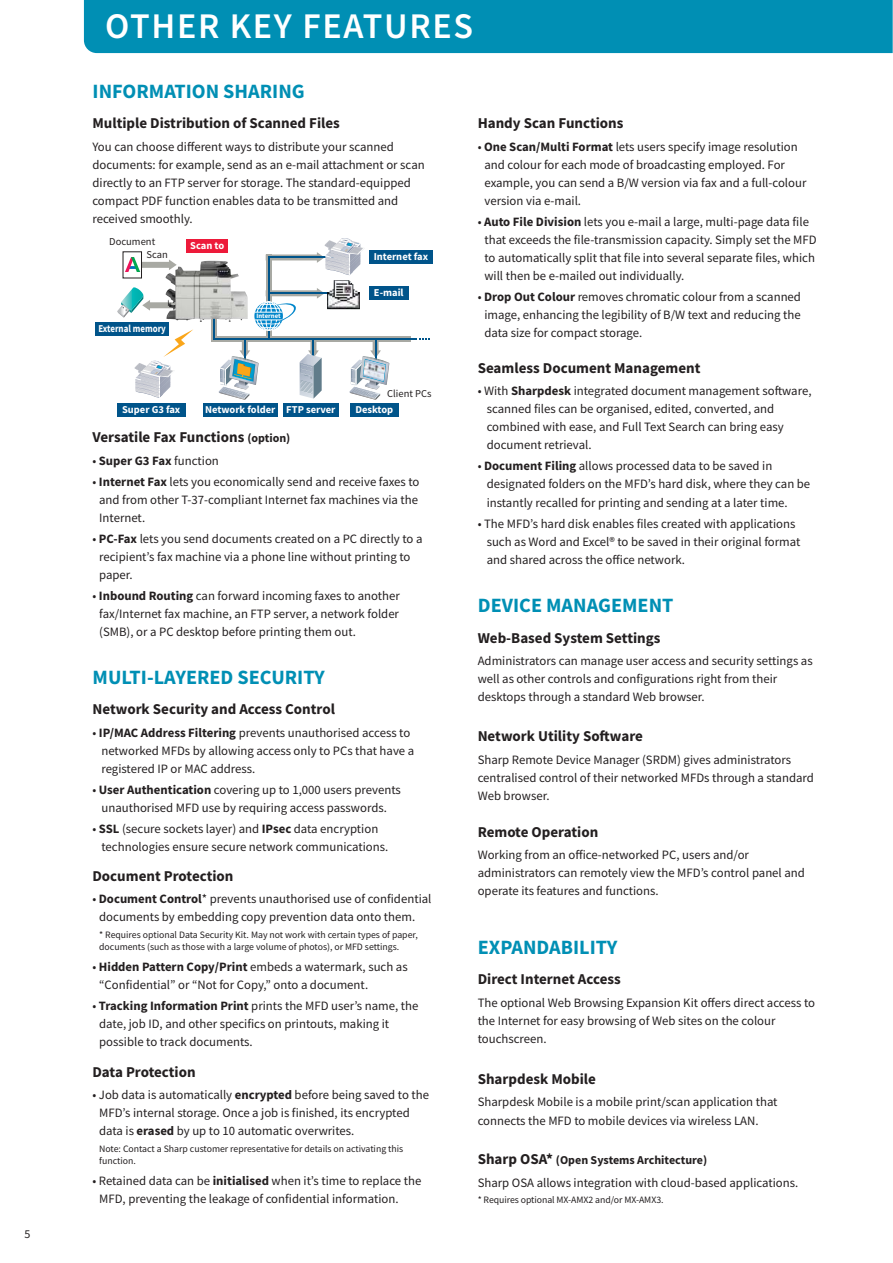
<style>
.page{position:relative;width:893px;height:1263px;background:#fff}
.page>*{position:absolute;margin:0;border:0;box-sizing:border-box;transform-origin:0 0}
.t1{font:600 36px "Source Sans Pro";letter-spacing:.045em;color:#fff}
.t2{font:700 20.25px "Source Sans Pro";color:#008fb4}
.t3{font:700 15px "Source Sans Pro";color:#231f20}
.t4{font:12.75px/18px "Source Sans Pro";color:#231f20}
.t5{font:700 12.75px "Source Sans Pro";color:#231f20}
.t6{font:700 12px "Source Sans Pro";color:#231f20}
.t7{font:12px "Source Sans Pro";color:#231f20}
.t8{font:700 10.5px "Source Sans Pro";color:#fff}
.t9{font:10.5px "Source Sans Pro";color:#231f20}
.t10{font:700 10.5px "Source Sans Pro";color:#fff;scale:.85 1}
.t11{font:9.75px/12px "Source Sans Pro";color:#231f20}
.t12{font:700 6.75px "Source Sans Pro";color:#fff}
.s1{font-size:12px}
.s2{font-weight:400}
.s3{font-weight:700}
.s4{font-size:15px}
</style>
<div class="page">
<div style="left:84px;top:0;width:809px;height:53px;background:#008fb4"></div>
<div style="left:350px;top:403px;width:49px;height:14px;background:#00548a"></div>
<div style="left:117px;top:403px;width:68px;height:14px;background:#00548a"></div>
<div style="left:211px;top:336px;width:200px;height:6px;background:#a8a9a3"></div>
<div style="left:211px;top:309px;width:6px;height:33px;background:#a8a9a3"></div>
<svg style="left:266px;top:275px;width:6px;height:13px"></svg>
<hr style="left:213px;top:338px;width:204px;height:2px;background:#00548a">
<svg style="left:419px;top:338px;width:11px;height:2px"></svg>
<hr style="left:268px;top:293px;width:74px;height:1px;background:#00548a">
<hr style="left:213px;top:309px;width:2px;height:29px;background:#00548a">
<hr style="left:268px;top:257px;width:1px;height:81px;background:#00548a">
<div style="left:203px;top:403px;width:74px;height:14px;background:#00548a"></div>
<div style="left:95px;top:322px;width:74px;height:13px;background:#00548a"></div>
<div style="left:369px;top:286px;width:39px;height:13px;background:#00548a"></div>
<div style="left:369px;top:250px;width:64px;height:14px;background:#00548a"></div>
<div style="left:283px;top:403px;width:55px;height:14px;background:#00548a"></div>
<svg style="left:266px;top:238px;width:97px;height:37px"></svg>
<img style="left:327px;top:280px;width:33px;height:29px">
<svg style="left:135px;top:329px;width:58px;height:69px"></svg>
<svg style="left:349px;top:340px;width:40px;height:60px"></svg>
<img style="left:363px;top:359px;width:23px;height:23px">
<svg style="left:219px;top:288px;width:106px;height:112px"></svg>
<div style="left:186px;top:239px;width:42px;height:14px;background:#ed1a3a"></div>
<svg style="left:118px;top:287px;width:59px;height:31px"></svg>
<svg style="left:125px;top:257px;width:46px;height:15px"></svg>
<img style="left:165px;top:261px;width:45px;height:49px">
<p class="t7" style="left:25px;top:1229px;width:7px">5</p>
<h1 class="t1" style="left:105px;top:12px;width:369px">OTHER KEY FEATURES</h1>
<h2 class="t2" style="left:93px;top:84px;width:214px">INFORMATION SHARING</h2>
<p class="t3" style="left:92px;top:118px;width:249px">Multiple Distribution of Scanned Files</p>
<p class="t4" style="left:92px;top:139px;width:334px">You can choose different ways to distribute your scanned documents: for example, send as an e-mail attachment or scan directly to an FTP server for storage. The standard-equipped compact PDF function enables data to be transmitted and received smoothly.</p>
<p class="t9" style="left:109px;top:237px;width:47px">Document</p>
<p class="t9" style="left:146px;top:251px;width:23px">Scan</p>
<p class="t8" style="left:190px;top:242px;width:35px">Scan to</p>
<p class="t10" style="left:98px;top:325px;width:81px">External memory</p>
<p class="t12" style="left:256px;top:313px;width:26px">Internet</p>
<p class="t8" style="left:374px;top:253px;width:56px">Internet fax</p>
<p class="t8" style="left:374px;top:289px;width:31px">E-mail</p>
<p class="t9" style="left:387px;top:390px;width:46px">Client PCs</p>
<p class="t8" style="left:122px;top:406px;width:60px">Super G3 fax</p>
<p class="t8" style="left:355px;top:406px;width:39px">Desktop</p>
<p class="t8" style="left:205px;top:406px;width:72px">Network folder</p>
<p class="t8" style="left:286px;top:406px;width:51px">FTP server</p>
<p class="t3" style="left:92px;top:432px;width:199px">Versatile Fax Functions <span class="s1">(option)</span></p>
<p class="t5" style="left:92px;top:456px;width:128px"><span class="s2">•</span> Super G3 Fax <span class="s2">function</span></p>
<p class="t4" style="left:99px;top:474px;width:322px;text-align:justify;text-indent:-7px">• <span class="s3">Internet Fax</span> lets you economically send and receive faxes to and from other T-37-compliant Internet fax machines via the Internet.</p>
<p class="t4" style="left:99px;top:531px;width:325px;text-indent:-7px">• <span class="s3">PC-Fax</span> lets you send documents created on a PC directly to a recipient’s fax machine via a phone line without printing to paper.</p>
<p class="t4" style="left:99px;top:588px;width:302px;text-align:justify;text-indent:-7px">• <span class="s3">Inbound Routing</span> can forward incoming faxes to another fax/Internet fax machine, an FTP server, a network folder (SMB), or a PC desktop before printing them out.</p>
<h2 class="t2" style="left:93px;top:669px;width:234px">MULTI-LAYERED SECURITY</h2>
<p class="t3" style="left:92px;top:704px;width:244px">Network Security and Access Control</p>
<p class="t4" style="left:101px;top:725px;width:314px;text-indent:-9px">• <span class="s3">IP/MAC Address Filtering</span> prevents unauthorised access to networked MFDs by allowing access only to PCs that have a registered IP or MAC address.</p>
<p class="t4" style="left:92px;top:782px;width:310px;text-align:center">• <span class="s3">User Authentication</span> covering up to 1,000 users prevents unauthorised MFD use by requiring access passwords.</p>
<p class="t4" style="left:101px;top:821px;width:288px;text-indent:-9px">• <span class="s3">SSL</span> (secure sockets layer) and <span class="s3">IPsec</span> data encryption technologies ensure secure network communications.</p>
<p class="t3" style="left:92px;top:870px;width:143px">Document Protection</p>
<p class="t4" style="left:99px;top:891px;width:334px;text-indent:-7px">• <span class="s3">Document Control</span>* prevents unauthorised use of confidential documents by embedding copy prevention data onto them.</p>
<p class="t11" style="left:99px;top:929px;width:320px">* Requires optional Data Security Kit. May not work with certain types of paper, documents (such as those with a large volume of photos), or MFD settings.</p>
<p class="t4" style="left:99px;top:959px;width:310px;text-indent:-7px">• <span class="s3">Hidden Pattern Copy/Print</span> embeds a watermark, such as “Confidential” or “Not for Copy,” onto a document.</p>
<p class="t4" style="left:99px;top:998px;width:321px;text-indent:-7px">• <span class="s3">Tracking Information Print</span> prints the MFD user’s name, the date, job ID, and other specifics on printouts, making it possible to track documents.</p>
<p class="t3" style="left:92px;top:1066px;width:105px">Data Protection</p>
<p class="t4" style="left:99px;top:1087px;width:331px;text-indent:-7px">• Job data is automatically <span class="s3">encrypted</span> before being saved to the<br>MFD’s internal storage. Once a job is finished, its encrypted data is <span class="s3">erased</span> by up to 10 automatic overwrites.</p>
<p class="t11" style="left:99px;top:1143px;width:306px">Note: Contact a Sharp customer representative for details on activating this function.</p>
<p class="t4" style="left:99px;top:1173px;width:324px;text-indent:-7px">• Retained data can be <span class="s3">initialised</span> when it’s time to replace the<br>MFD, preventing the leakage of confidential information.</p>
<p class="t3" style="left:478px;top:118px;width:147px">Handy Scan Functions</p>
<p class="t4" style="left:484px;top:139px;width:324px;text-indent:-7px">• <span class="s3">One Scan/Multi Format</span> lets users specify image resolution and colour for each mode of broadcasting employed. For example, you can send a B/W version via fax and a full-colour version via e-mail.</p>
<p class="t4" style="left:484px;top:214px;width:334px;text-indent:-7px">• <span class="s3">Auto File Division</span> lets you e-mail a large, multi-page data file that exceeds the file-transmission capacity. Simply set the MFD to automatically split that file into several separate files, which will then be e-mailed out individually.</p>
<p class="t4" style="left:484px;top:289px;width:318px;text-align:justify;text-indent:-7px">• <span class="s3">Drop Out Colour</span> removes chromatic colour from a scanned image, enhancing the legibility of B/W text and reducing the data size for compact storage.</p>
<p class="t3" style="left:478px;top:362px;width:224px">Seamless Document Management</p>
<p class="t4" style="left:487px;top:383px;width:326px;text-indent:-9px">• With <span class="s3">Sharpdesk</span> integrated document management software, scanned files can be organised, edited, converted, and combined with ease, and Full Text Search can bring easy document retrieval.</p>
<p class="t4" style="left:487px;top:458px;width:325px;text-indent:-9px">• <span class="s3">Document Filing</span> allows processed data to be saved in designated folders on the MFD’s hard disk, where they can be instantly recalled for printing and sending at a later time.</p>
<p class="t4" style="left:487px;top:515px;width:315px;text-indent:-9px">• The MFD’s hard disk enables files created with applications such as Word and Excel® to be saved in their original format and shared across the office network.</p>
<h2 class="t2" style="left:478px;top:598px;width:197px">DEVICE MANAGEMENT</h2>
<p class="t3" style="left:478px;top:632px;width:184px">Web-Based System Settings</p>
<p class="t4" style="left:478px;top:653px;width:336px">Administrators can manage user access and security settings as well as other controls and configurations right from their desktops through a standard Web browser.</p>
<p class="t3" style="left:478px;top:731px;width:167px">Network Utility Software</p>
<p class="t4" style="left:478px;top:752px;width:338px">Sharp Remote Device Manager (SRDM) gives administrators centralised control of their networked MFDs through a standard<br>Web browser.</p>
<p class="t3" style="left:478px;top:826px;width:122px">Remote Operation</p>
<p class="t4" style="left:478px;top:847px;width:329px">Working from an office-networked PC, users and/or administrators can remotely view the MFD’s control panel and operate its features and functions.</p>
<h2 class="t2" style="left:478px;top:939px;width:141px">EXPANDABILITY</h2>
<p class="t3" style="left:478px;top:973px;width:145px">Direct Internet Access</p>
<p class="t4" style="left:478px;top:995px;width:339px">The optional Web Browsing Expansion Kit offers direct access to the Internet for easy browsing of Web sites on the colour touchscreen.</p>
<p class="t3" style="left:478px;top:1073px;width:120px">Sharpdesk Mobile</p>
<p class="t4" style="left:478px;top:1094px;width:301px">Sharpdesk Mobile is a mobile print/scan application that connects the MFD to mobile devices via wireless LAN.</p>
<p class="t6" style="left:478px;top:1155px;width:231px"><span class="s4">Sharp OSA*</span> (Open Systems Architecture)</p>
<p class="t4" style="left:478px;top:1174px;width:322px">Sharp OSA allows integration with cloud-based applications.</p>
<p class="t11" style="left:478px;top:1195px;width:187px">* Requires optional MX-AMX2 and/or MX-AMX3.</p>
</div>
